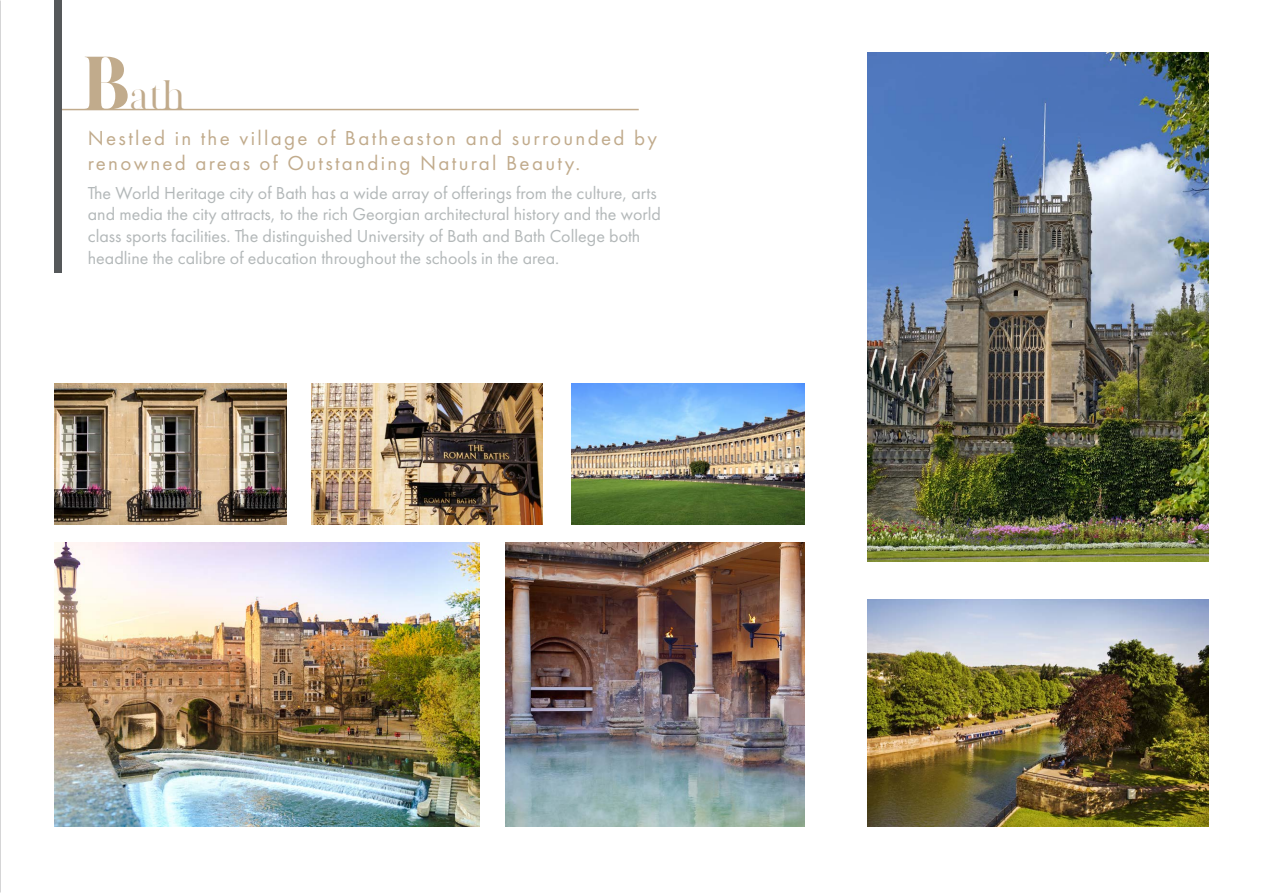
<style>
.page{position:relative;width:1263px;height:893px;background:#fff}
.page>*{position:absolute;margin:0;border:0;box-sizing:border-box;transform-origin:0 0}
.t1{font:39px "MADE Canvas";color:#c1ab8c}
.t2{font:21px/25.2px "Futura New";letter-spacing:.11em;color:#c1ab8c}
.t3{font:18px/21.6px "Futura New";color:#b3b8b9}
.s1{font-weight:900;font-size:75px}
</style>
<div class="page">
<img style="left:54px;top:383px;width:232px;height:142px">
<img style="left:867px;top:52px;width:342px;height:510px">
<img style="left:867px;top:599px;width:342px;height:228px">
<img style="left:54px;top:543px;width:426px;height:284px">
<img style="left:572px;top:383px;width:232px;height:142px">
<img style="left:311px;top:383px;width:231px;height:142px">
<img style="left:506px;top:543px;width:298px;height:284px">
<hr style="left:61px;top:109px;width:578px;height:1px;background:#c1ab8c">
<div style="left:54px;top:0;width:7px;height:272px;background:#55585a"></div>
<p class="t1" style="left:82px;top:75px;width:105px"><span class="s1">B</span>ath</p>
<p class="t2" style="left:88px;top:125px;width:571px">Nestled in the village of Batheaston and surrounded by renowned areas of Outstanding Natural Beauty.</p>
<p class="t3" style="left:88px;top:182px;width:575px">The World Heritage city of Bath has a wide array of offerings from the culture, arts and media the city attracts, to the rich Georgian architectural history and the world class sports facilities. The distinguished University of Bath and Bath College both headline the calibre of education throughout the schools in the area.</p>
</div>
